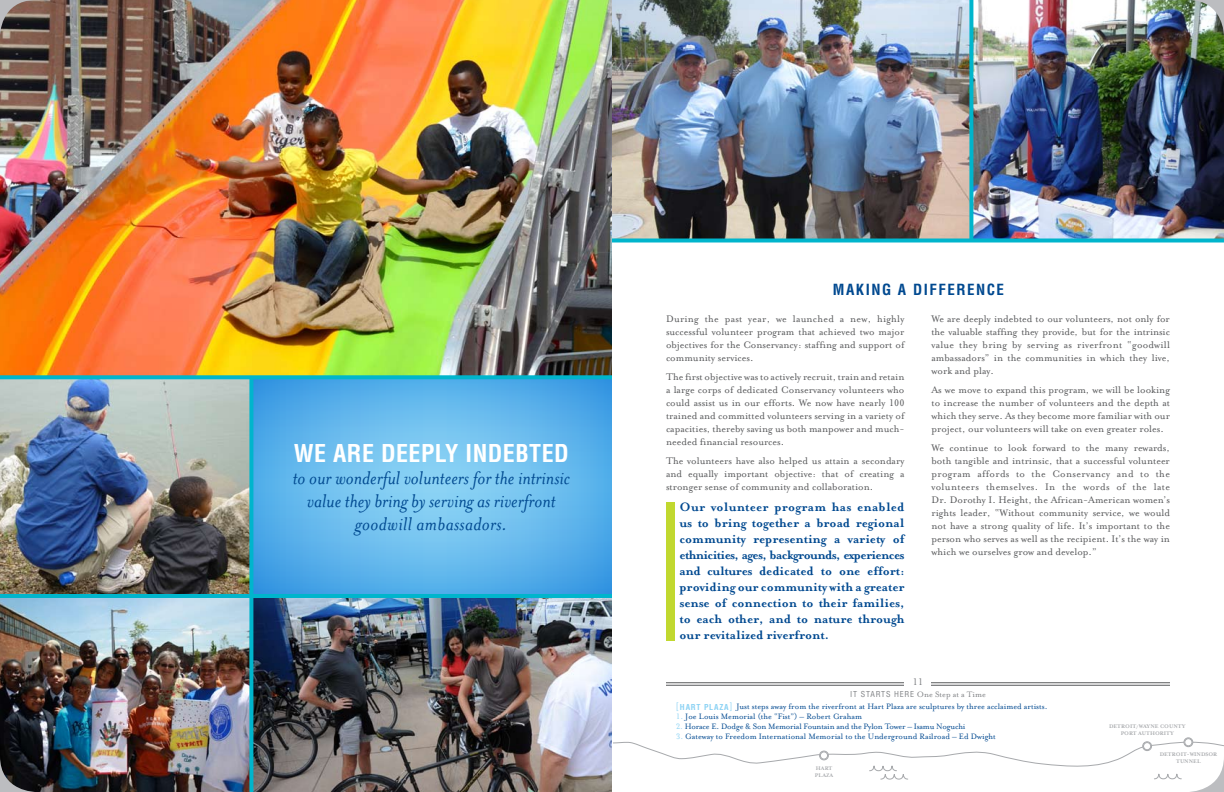
<style>
.page{position:relative;width:1224px;height:792px;background:#fff}
.page>*{position:absolute;margin:0;border:0;box-sizing:border-box;transform-origin:0 0}
.t1{font:700 condensed 24px "Helvetica";letter-spacing:.02em;color:#fff}
.t2{font:italic 21px/23px "Mrs Eaves";color:#004990;text-align:center}
.t3{font:700 condensed 15px "Helvetica";letter-spacing:.1em;color:#004990}
.t4{font:700 14px/16px "Mrs Eaves";color:#004990;text-align:justify}
.t5{font:11px/13px "Mrs Eaves Roman";color:#58595b;text-align:justify}
.t6{font:11px "Mrs Eaves Fractions";color:#808285}
.t7{font:9px "Mrs Eaves Roman";color:#004990}
.t8{font:9px "Mrs Eaves Roman";letter-spacing:-.02em;color:#004990}
.t9{font:9px "Mrs Eaves Roman";color:#808285}
.t10{font:700 6px/7px "Mrs Eaves";color:#a7a9ac;text-align:center}
.s1{font-family:"Mrs Eaves Fractions"}
.s2{font-family:"Helvetica";font-stretch:condensed;font-size:8px}
.s3{font-family:"Helvetica";font-weight:300;font-stretch:condensed;font-size:10px;color:#8bd2f4}
.s4{font-family:"Helvetica";font-weight:700;font-stretch:condensed;font-size:8px;color:#8bd2f4}
.s5{font-family:"Mrs Eaves Petite Caps";color:#8bd2f4}
.s6{font-family:"Mrs Eaves Fractions";color:#8bd2f4}
</style>
<div class="page">
<img style="left:612px;top:0;width:612px;height:238px">
<div style="left:666px;top:502px;width:9px;height:138px;background:#c1d82f"></div>
<hr style="left:666px;top:683px;width:504px;height:1px;background:#58595b">
<hr style="left:666px;top:685px;width:504px;height:1px;background:#58595b">
<div style="left:904px;top:675px;width:28px;height:18px;background:#fff"></div>
<svg style="left:253px;top:379px;width:359px;height:215px;background:#62b7ec"></svg>
<img style="left:0;top:598px;width:612px;height:194px">
<img style="left:0;top:379px;width:249px;height:215px">
<img style="left:0;top:0;width:612px;height:375px">
<hr style="left:0;top:594px;width:612px;height:4px;background:#00b5cc">
<svg style="left:249px;top:379px;width:4px;height:413px;background:#0fb1c5"></svg>
<svg style="left:969px;top:0;width:4px;height:238px"></svg>
<svg style="left:0;top:375px;width:612px;height:4px;background:#0eb3c1"></svg>
<svg style="left:612px;top:238px;width:612px;height:4px;background:#11afc4"></svg>
<div style="left:1184px;top:738px;width:9px;height:9px;border:1px solid #a7a9ac;border-radius:50%"></div>
<div style="left:1185px;top:739px;width:7px;height:7px;border:1px solid #a7a9ac;border-radius:50%"></div>
<svg style="left:1188px;top:0;width:36px;height:36px"></svg>
<svg style="left:0;top:0;width:36px;height:36px"></svg>
<svg style="left:613px;top:741px;width:611px;height:51px"></svg>
<svg style="left:0;top:756px;width:36px;height:36px"></svg>
<h1 class="t1" style="left:294px;top:438px;width:262px">WE ARE DEEPLY INDEBTED</h1>
<h2 class="t2" style="left:293px;top:466px;width:279px">to our wonderful volunteers for the intrinsic value they bring by serving as riverfront goodwill ambassadors.</h2>
<h3 class="t3" style="left:833px;top:281px;width:171px">MAKING A DIFFERENCE</h3>
<p class="t5" style="left:666px;top:312px;width:240px">During the past year, we launched a new, highly successful volunteer program that achieved two major objectives for the Conservancy: staffing and support of community services.</p>
<p class="t5" style="left:666px;top:370px;width:240px">The first objective was to actively recruit, train and retain a large corps of dedicated Conservancy volunteers who could assist us in our efforts. We now have nearly <span class="s1">100 </span>trained and committed volunteers serving in a variety of capacities, thereby saving us both manpower and much&shy;needed financial resources.</p>
<p class="t5" style="left:666px;top:454px;width:240px">The volunteers have also helped us attain a secondary and equally important objective: that of creating a stronger sense of community and collaboration.</p>
<p class="t4" style="left:680px;top:499px;width:227px">Our volunteer program has enabled us to bring together a broad regional community representing a variety of ethnicities, ages, backgrounds, experiences and cultures dedicated to one effort: providing our community with a greater sense of connection to their families, to each other, and to nature through our revitalized riverfront.</p>
<p class="t5" style="left:932px;top:312px;width:240px">We are deeply indebted to our volunteers, not only for the valuable staffing they provide, but for the intrinsic value they bring by serving as riverfront “goodwill ambassadors” in the communities in which they live, work and play.</p>
<p class="t5" style="left:932px;top:383px;width:240px">As we move to expand this program, we will be looking to increase the number of volunteers and the depth at which they serve. As they become more familiar with our project, our volunteers will take on even greater roles.</p>
<p class="t5" style="left:932px;top:441px;width:240px">We continue to look forward to the many rewards, both tangible and intrinsic, that a successful volunteer program affords to the Conservancy and to the volunteers themselves. In the words of the late Dr. Dorothy I. Height, the African-American women’s rights leader, “Without community service, we would not have a strong quality of life. It’s important to the person who serves as well as the recipient. It’s the way in which we ourselves grow and develop.”</p>
<p class="t6" style="left:913px;top:676px;width:12px">11</p>
<p class="t9" style="left:850px;top:689px;width:137px"><span class="s2">IT STARTS HERE</span> One Step at a Time</p>
<p class="t7" style="left:676px;top:702px;width:373px"><span class="s3">[</span><span class="s4">H ART PL AZA</span><span class="s3">]</span> Just steps away from the riverfront at Hart Plaza are sculptures by three acclaimed artists.</p>
<p class="t7" style="left:676px;top:712px;width:187px"><span class="s5">1.</span> Joe Louis Memorial (the “Fist”) – Robert Graham</p>
<p class="t8" style="left:676px;top:722px;width:291px"><span class="s6">2.</span> Horace E. Dodge &amp; Son Memorial Fountain and the Pylon Tower – Isamu Noguchi</p>
<p class="t7" style="left:676px;top:732px;width:321px"><span class="s6">3.</span> Gateway to Freedom International Memorial to the Underground Railroad – Ed Dwight</p>
<p class="t10" style="left:815px;top:764px;width:20px;text-align:left">Hart plaza</p>
<p class="t10" style="left:1109px;top:723px;width:78px">Detroit/Wayne c ounty port auth ority</p>
<p class="t10" style="left:1160px;top:751px;width:57px">Detroit-Windsor tunnel</p>
</div>
